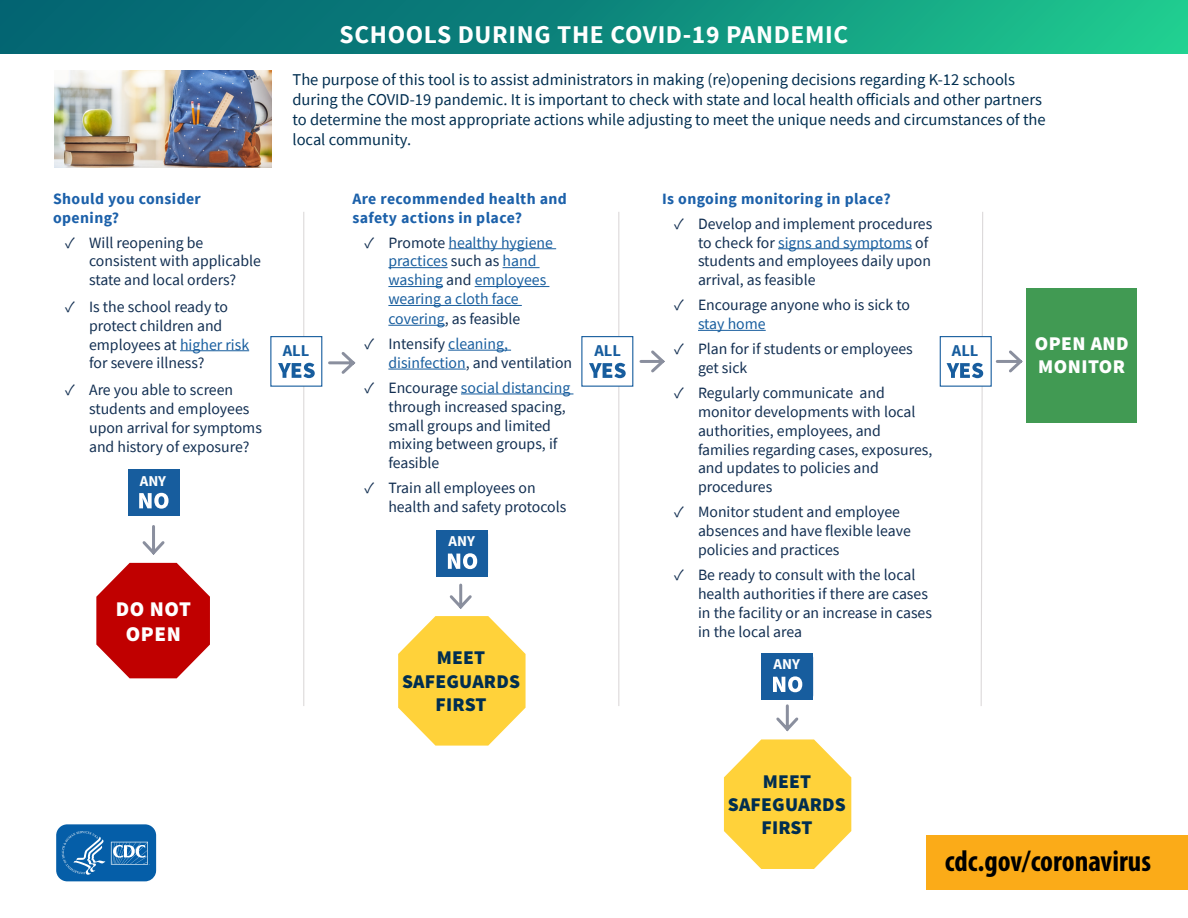
<style>
.page{position:relative;width:1188px;height:918px;background:#fff}
.page>*{position:absolute;margin:0;border:0;box-sizing:border-box;transform-origin:0 0}
.t1{font:700 condensed 29.85px "Myriad Pro";color:#000}
.t2{font:700 25.5px "Source Sans Pro";letter-spacing:.025em;color:#fff}
.Paragraph_Style_1{font:900 21px/25.2px "Source Sans Pro";letter-spacing:.025em;color:#fff;text-align:center}
.Paragraph_Style_1-2{font:900 19.5px/23.4px "Source Sans Pro";letter-spacing:.01em;color:#002e50;text-align:center}
.Paragraph_Style_1-3{font:900 19.5px/23.4px "Source Sans Pro";letter-spacing:.025em;color:#fff}
.Paragraph_Style_1-4{font:16.5px/19.8px "Source Sans Pro";color:#002e50}
.Paragraph_Style_1-5{font:700 16.5px "Source Sans Pro";color:#175d9e}
.t3{font:15.75px/18.9px "Source Sans Pro";color:#112e51}
.Header_for_Columns{font:700 15.75px/18.9px "Source Sans Pro";letter-spacing:.025em;color:#1c61aa}
.t4{font:15.75px/19.2px "Source Sans Pro";color:#175d9e}
.Paragraph_Style_1-6{font:700 15px "Source Sans Pro";color:#fff}
.s1{color:#175d9e}
.s2{color:#112e51}
</style>
<div class="page">
<div style="left:0;top:0;width:1188px;height:54px;background:linear-gradient(to right,#00596f,#1ec58e)"></div>
<div style="left:927px;top:836px;width:261px;height:54px;background:#fbab18"></div>
<svg style="left:56px;top:824px;width:101px;height:58px;background:#2a75b4"></svg>
<img style="left:54px;top:70px;width:217px;height:97px">
<hr style="left:303px;top:212px;width:1px;height:494px;background:#dcd9da">
<hr style="left:618px;top:212px;width:1px;height:494px;background:#dcd9da">
<hr style="left:180px;top:350px;width:69px;height:1px;background:#175d9e">
<hr style="left:449px;top:248px;width:107px;height:1px;background:#175d9e">
<hr style="left:388px;top:267px;width:60px;height:1px;background:#175d9e">
<hr style="left:503px;top:267px;width:37px;height:1px;background:#175d9e">
<hr style="left:388px;top:286px;width:55px;height:1px;background:#175d9e">
<hr style="left:475px;top:286px;width:74px;height:1px;background:#175d9e">
<hr style="left:388px;top:305px;width:134px;height:1px;background:#175d9e">
<hr style="left:388px;top:325px;width:57px;height:1px;background:#175d9e">
<hr style="left:448px;top:350px;width:63px;height:1px;background:#175d9e">
<hr style="left:388px;top:369px;width:78px;height:1px;background:#175d9e">
<hr style="left:461px;top:394px;width:112px;height:1px;background:#175d9e">
<hr style="left:778px;top:248px;width:134px;height:1px;background:#175d9e">
<hr style="left:698px;top:330px;width:68px;height:1px;background:#175d9e">
<svg style="left:328px;top:352px;width:28px;height:22px"></svg>
<svg style="left:639px;top:350px;width:26px;height:23px"></svg>
<svg style="left:995px;top:350px;width:28px;height:23px"></svg>
<svg style="left:142px;top:525px;width:23px;height:30px"></svg>
<div style="left:270px;top:336px;width:52px;height:51px;background:#fff;border:1px solid #175d9e"></div>
<div style="left:581px;top:336px;width:52px;height:51px;background:#fff;border:1px solid #175d9e"></div>
<div style="left:940px;top:336px;width:52px;height:51px;background:#fff;border:1px solid #175d9e"></div>
<svg style="left:589px;top:362px;width:37px;height:16px"></svg>
<svg style="left:947px;top:212px;width:37px;height:494px"></svg>
<svg style="left:278px;top:363px;width:37px;height:15px"></svg>
<div style="left:436px;top:530px;width:52px;height:47px;background:#175d9e;border-radius:4px"></div>
<div style="left:128px;top:470px;width:52px;height:46px;background:#175d9e"></div>
<div style="left:436px;top:530px;width:51px;height:46px;background:#175d9e"></div>
<div style="left:761px;top:653px;width:52px;height:47px;background:#175d9e"></div>
<svg style="left:139px;top:493px;width:30px;height:16px"></svg>
<svg style="left:448px;top:553px;width:29px;height:16px"></svg>
<svg style="left:773px;top:676px;width:29px;height:16px"></svg>
<div style="left:1026px;top:288px;width:111px;height:135px;background:#419a53"></div>
<svg style="left:96px;top:563px;width:114px;height:115px"></svg>
<svg style="left:398px;top:583px;width:128px;height:163px"></svg>
<svg style="left:724px;top:704px;width:127px;height:165px"></svg>
<p class="Header_for_Columns" style="left:53px;top:190px;width:149px">Should you consider opening?</p>
<p class="t3" style="left:89px;top:233px;width:173px;text-indent:-24px">✓ Will reopening be consistent with applicable state and local orders?</p>
<p class="t3" style="left:89px;top:297px;width:162px;text-indent:-24px">✓ Is the school ready to protect children and employees at <span class="s1">higher risk </span>for severe illness?</p>
<p class="t3" style="left:89px;top:380px;width:174px;text-indent:-24px">✓ Are you able to screen students and employees upon arrival for symptoms and history of exposure?</p>
<p class="Paragraph_Style_1-6" style="left:140px;top:471px;width:28px">ANY</p>
<p class="Paragraph_Style_1" style="left:116px;top:597px;width:77px">DO NOT<br>OPEN</p>
<p class="t2" style="left:340px;top:18px;width:510px">SCHOOLS DURING THE COVID-19 PANDEMIC</p>
<p class="Paragraph_Style_1-4" style="left:292px;top:70px;width:755px">The purpose of this tool is to assist administrators in making (re)opening decisions regarding K-12 schools during the COVID-19 pandemic. It is important to check with state and local health officials and other partners to determine the most appropriate actions while adjusting to meet the unique needs and circumstances of the local community.</p>
<p class="Header_for_Columns" style="left:662px;top:190px;width:230px">Is ongoing monitoring in place?</p>
<p class="t3" style="left:698px;top:214px;width:236px;text-indent:-24px">✓ Develop and implement procedures to check for <span class="s1">signs and symptoms</span> of students and employees daily upon arrival, as feasible</p>
<p class="t3" style="left:698px;top:296px;width:213px;text-indent:-24px">✓ Encourage anyone who is sick to <span class="s1">stay home</span></p>
<p class="t3" style="left:698px;top:339px;width:216px;text-indent:-24px">✓ Plan for if students or employees get sick</p>
<p class="t3" style="left:698px;top:383px;width:236px;text-indent:-24px">✓ Regularly communicate and monitor developments with local authorities, employees, and families regarding cases, exposures, and updates to policies and procedures</p>
<p class="t3" style="left:698px;top:503px;width:214px;text-indent:-24px">✓ Monitor student and employee absences and have flexible leave policies and practices</p>
<p class="t3" style="left:698px;top:565px;width:236px;text-indent:-24px">✓ Be ready to consult with the local health authorities if there are cases in the facility or an increase in cases in the local area</p>
<p class="Header_for_Columns" style="left:352px;top:190px;width:216px">Are recommended health and safety actions in place?</p>
<p class="t4" style="left:388px;top:233px;width:166px;text-indent:-24px"><span class="s2">✓ Promote</span> healthy hygiene practices <span class="s2">such as</span> hand washing <span class="s2">and</span> employees wearing a cloth face covering<span class="s2">, as feasible</span></p>
<p class="t3" style="left:388px;top:334px;width:185px;text-indent:-24px">✓ Intensify <span class="s1">cleaning, disinfection</span>, and ventilation</p>
<p class="t3" style="left:388px;top:378px;width:183px;text-indent:-24px">✓ Encourage <span class="s1">social distancing </span>through increased spacing, small groups and limited mixing between groups, if feasible</p>
<p class="t3" style="left:388px;top:479px;width:180px;text-indent:-24px">✓ Train all employees on health and safety protocols</p>
<p class="Paragraph_Style_1-5" style="left:283px;top:340px;width:28px">ALL</p>
<p class="Paragraph_Style_1-5" style="left:594px;top:340px;width:28px">ALL</p>
<p class="Paragraph_Style_1-5" style="left:952px;top:340px;width:28px">ALL</p>
<p class="Paragraph_Style_1-6" style="left:448px;top:532px;width:28px">ANY</p>
<p class="Paragraph_Style_1-2" style="left:402px;top:647px;width:120px">MEET<br>SAFEGUARDS<br>FIRST</p>
<p class="Paragraph_Style_1-6" style="left:774px;top:655px;width:28px">ANY</p>
<p class="Paragraph_Style_1-3" style="left:1035px;top:333px;width:96px">OPEN AND<br>MONITOR</p>
<p class="Paragraph_Style_1-2" style="left:728px;top:770px;width:120px">MEET<br>SAFEGUARDS<br>FIRST</p>
<p class="t1" style="left:945px;top:843px;width:208px">cdc.gov/coronavirus</p>
</div>
